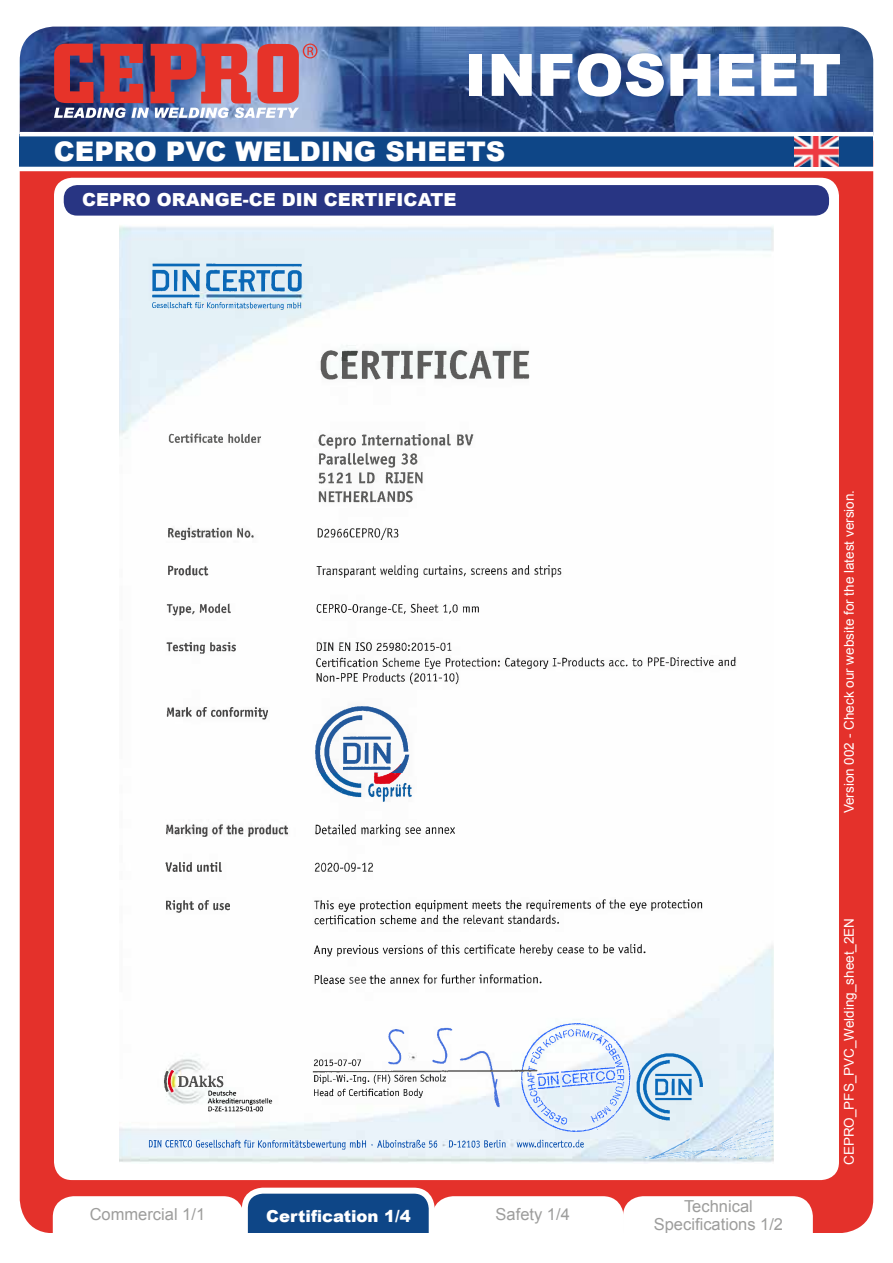
<style>
.page{position:relative;width:893px;height:1263px;background:#fff}
.page>*{position:absolute;margin:0;border:0;box-sizing:border-box;transform-origin:0 0}
.t1{font:900 58.5px "Arial";color:#fff}
.t2{font:900 27px "Arial";color:#fff}
.t3{font:900 18px "Arial";color:#fff}
.t4{font:16.5px/18px "Arial";color:#9d9d9c;text-align:center}
.t5{font:900 16.5px "Arial";color:#fff}
.t6{font:13.5px "Arial";color:#fff}
</style>
<div class="page">
<div style="left:20px;top:108px;width:853px;height:1125px;background:#e4312b;border-radius:34px"></div>
<img style="left:20px;top:27px;width:853px;height:105px">
<div style="left:20px;top:134px;width:853px;height:35px;background:#0e4687"></div>
<svg style="left:54px;top:44px;width:263px;height:74px;background:#af6172"></svg>
<div style="left:54px;top:178px;width:785px;height:1002px;background:#fff;border-radius:18px"></div>
<hr style="left:20px;top:132px;width:853px;height:4px;background:#fff">
<hr style="left:17px;top:167px;width:860px;height:4px;background:#fff">
<div style="left:53px;top:1196px;width:190px;height:37px;background:#fff"></div>
<div style="left:245px;top:1191px;width:187px;height:64px;background:#0e4687;border-radius:18px"></div>
<div style="left:242px;top:1188px;width:193px;height:70px;border:6px solid #fff;border-radius:18px"></div>
<div style="left:432px;top:1196px;width:381px;height:37px;background:#fff"></div>
<div style="left:9px;top:1233px;width:883px;height:30px;background:#fff"></div>
<img style="left:316px;top:603px;width:420px;height:83px">
<img style="left:166px;top:603px;width:70px;height:52px">
<img style="left:168px;top:349px;width:362px;height:154px">
<img style="left:163px;top:1070px;width:43px;height:22px">
<img style="left:388px;top:1027px;width:112px;height:81px">
<img style="left:206px;top:1058px;width:241px;height:55px">
<img style="left:313px;top:898px;width:390px;height:87px">
<img style="left:315px;top:824px;width:140px;height:13px">
<img style="left:166px;top:823px;width:124px;height:14px">
<img style="left:165px;top:862px;width:57px;height:10px">
<img style="left:166px;top:900px;width:64px;height:13px">
<img style="left:146px;top:1138px;width:474px;height:12px">
<img style="left:642px;top:1117px;width:132px;height:43px">
<img style="left:166px;top:1070px;width:10px;height:23px">
<img style="left:635px;top:1053px;width:69px;height:68px">
<img style="left:519px;top:1022px;width:112px;height:110px">
<img style="left:317px;top:764px;width:97px;height:39px">
<img style="left:311px;top:1069px;width:228px;height:4px">
<img style="left:348px;top:972px;width:19px;height:13px">
<img style="left:314px;top:862px;width:59px;height:10px">
<img style="left:168px;top:526px;width:88px;height:15px">
<img style="left:316px;top:565px;width:246px;height:13px">
<img style="left:166px;top:706px;width:104px;height:14px">
<img style="left:315px;top:705px;width:95px;height:68px">
<img style="left:168px;top:565px;width:41px;height:11px">
<img style="left:317px;top:527px;width:82px;height:13px">
<img style="left:151px;top:262px;width:152px;height:48px">
<img style="left:339px;top:349px;width:22px;height:12px">
<img style="left:794px;top:136px;width:44px;height:31px">
<div style="left:64px;top:185px;width:765px;height:31px;background:#283583;border-radius:14px"></div>
<h1 class="t1" style="left:465px;top:33px;width:387px">DATASHEET</h1>
<h1 class="t1" style="left:465px;top:33px;width:378px">INFOSHEET</h1>
<h2 class="t2" style="left:54px;top:132px;width:453px">CEPRO PVC WELDING SHEETS</h2>
<h3 class="t3" style="left:82px;top:187px;width:376px">CEPRO ORANGE-CE DIN CERTIFICATE</h3>
<p class="t4" style="left:90px;top:1205px;width:117px">Commercial 1/1</p>
<p class="t5" style="left:266px;top:1204px;width:146px">Certification 1/4</p>
<p class="t4" style="left:496px;top:1205px;width:76px">Safety 1/4</p>
<p class="t4" style="left:654px;top:1197px;width:131px">Technical<br>Specifications 1/2</p>
<p class="t6" style="left:840px;top:813px;width:325px;rotate:-90deg">Version 002 - Check our website for the latest version.</p>
<p class="t6" style="left:840px;top:1165px;width:249px;rotate:-90deg">CEPRO_PFS_PVC_Welding_sheet_2EN</p>
</div>
